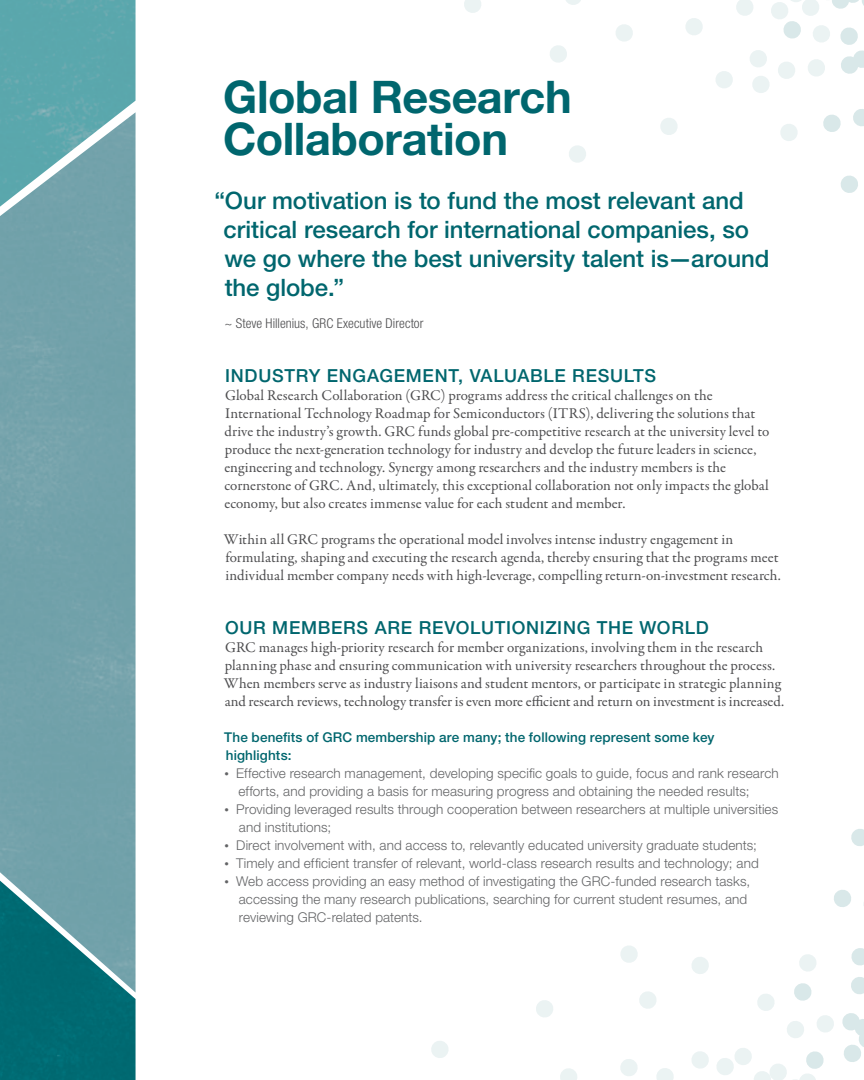
<style>
.page{position:relative;width:864px;height:1080px;background:#fff}
.page>*{position:absolute;margin:0;border:0;box-sizing:border-box;transform-origin:0 0}
.t1{font:700 45px/42px "Helvetica Neue LT Std";letter-spacing:-.01em;color:#00666e}
.t2{font:500 24px/28.8px "Helvetica Neue LT Std";color:#00666e}
.t3{font:500 18px "Helvetica Neue LT Std";letter-spacing:.04em;color:#00666e}
.t4{font:15px/18px "Garamond Premr Pro";color:#4d4d4f}
.t5{font:300 13.5px/18px "Helvetica Neue LT Std";letter-spacing:.01em;color:#636466}
.t6{font:500 13.5px/18px "Helvetica Neue LT Std";letter-spacing:.01em;color:#00666e}
.t7{font:300 condensed 13.5px "Helvetica Neue LT Std";letter-spacing:.005em;color:#4d4d4f}
.s1{font-size:9px}
</style>
<div class="page">
<div style="left:0;top:0;width:136px;height:112px;background:#5aa7ac"></div>
<img style="left:0;top:112px;width:136px;height:740px">
<img style="left:0;top:852px;width:136px;height:228px">
<svg style="left:823px;top:114px;width:18px;height:18px"></svg>
<svg style="left:853px;top:109px;width:11px;height:17px"></svg>
<svg style="left:840px;top:175px;width:18px;height:18px"></svg>
<svg style="left:794px;top:983px;width:18px;height:18px"></svg>
<svg style="left:834px;top:890px;width:17px;height:17px"></svg>
<svg style="left:851px;top:948px;width:13px;height:46px"></svg>
<svg style="left:851px;top:829px;width:13px;height:17px"></svg>
<svg style="left:842px;top:1013px;width:22px;height:49px"></svg>
<svg style="left:536px;top:1000px;width:17px;height:17px"></svg>
<svg style="left:817px;top:1015px;width:17px;height:17px"></svg>
<svg style="left:620px;top:1059px;width:18px;height:17px"></svg>
<svg style="left:692px;top:957px;width:17px;height:17px"></svg>
<svg style="left:787px;top:1021px;width:17px;height:17px"></svg>
<svg style="left:799px;top:954px;width:17px;height:18px"></svg>
<svg style="left:560px;top:1068px;width:17px;height:12px"></svg>
<svg style="left:656px;top:1068px;width:18px;height:12px"></svg>
<svg style="left:757px;top:994px;width:18px;height:17px"></svg>
<svg style="left:639px;top:991px;width:17px;height:18px"></svg>
<svg style="left:692px;top:1048px;width:132px;height:32px"></svg>
<svg style="left:431px;top:1041px;width:18px;height:17px"></svg>
<svg style="left:620px;top:946px;width:18px;height:17px"></svg>
<svg style="left:660px;top:118px;width:18px;height:17px"></svg>
<svg style="left:569px;top:145px;width:17px;height:18px"></svg>
<svg style="left:685px;top:18px;width:18px;height:17px"></svg>
<svg style="left:464px;top:0;width:17px;height:13px"></svg>
<svg style="left:780px;top:124px;width:18px;height:17px"></svg>
<svg style="left:566px;top:0;width:15px;height:5px"></svg>
<svg style="left:616px;top:24px;width:17px;height:18px"></svg>
<svg style="left:716px;top:0;width:148px;height:93px"></svg>
<svg style="left:550px;top:45px;width:17px;height:18px"></svg>
<p class="t1" style="left:223px;top:75px;width:350px">Global Research<br>Collaboration</p>
<p class="t2" style="left:224px;top:186px;width:547px;text-indent:-9px">“Our motivation is to fund the most relevant and critical research for international companies, so we go where the best university talent is—around the globe.”</p>
<p class="t7" style="left:224px;top:316px;width:201px">~ Steve Hillenius, GRC Executive Director</p>
<p class="t3" style="left:225px;top:365px;width:433px">INDUSTRY ENGAGEMENT, VALUABLE RESULTS</p>
<p class="t4" style="left:224px;top:387px;width:546px">Global Research Collaboration (GRC) programs address the critical challenges on the International Technology Roadmap for Semiconductors (ITRS), delivering the solutions that drive the industry’s growth. GRC funds global pre-competitive research at the university level to produce the next-generation technology for industry and develop the future leaders in science, engineering and technology. Synergy among researchers and the industry members is the cornerstone of GRC. And, ultimately, this exceptional collaboration not only impacts the global economy, but also creates immense value for each student and member.</p>
<p class="t4" style="left:224px;top:531px;width:558px">Within all GRC programs the operational model involves intense industry engagement in formulating, shaping and executing the research agenda, thereby ensuring that the programs meet individual member company needs with high-leverage, compelling return-on-investment research.</p>
<p class="t3" style="left:225px;top:617px;width:485px">OUR MEMBERS ARE REVOLUTIONIZING THE WORLD</p>
<p class="t4" style="left:224px;top:639px;width:562px">GRC manages high-priority research for member organizations, involving them in the research planning phase and ensuring communication with university researchers throughout the process.<br>When members serve as industry liaisons and student mentors, or participate in strategic planning and research reviews, technology transfer is even more efficient and return on investment is increased.</p>
<p class="t6" style="left:224px;top:728px;width:492px">The benefits of GRC membership are many; the following represent some key highlights:</p>
<p class="t5" style="left:238px;top:764px;width:542px;text-indent:-14px"><span class="s1">•</span> Effective research management, developing specific goals to guide, focus and rank research efforts, and providing a basis for measuring progress and obtaining the needed results;</p>
<p class="t5" style="left:239px;top:800px;width:541px;text-indent:-14px"><span class="s1">•</span> Providing leveraged results through cooperation between researchers at multiple universities and institutions;</p>
<p class="t5" style="left:224px;top:836px;width:534px"><span class="s1">•</span> Direct involvement with, and access to, relevantly educated university graduate students;</p>
<p class="t5" style="left:224px;top:854px;width:536px"><span class="s1">•</span> Timely and efficient transfer of relevant, world-class research results and technology; and</p>
<p class="t5" style="left:239px;top:872px;width:513px;text-indent:-14px"><span class="s1">•</span> Web access providing an easy method of investigating the GRC-funded research tasks, accessing the many research publications, searching for current student resumes, and reviewing GRC-related patents.</p>
</div>
